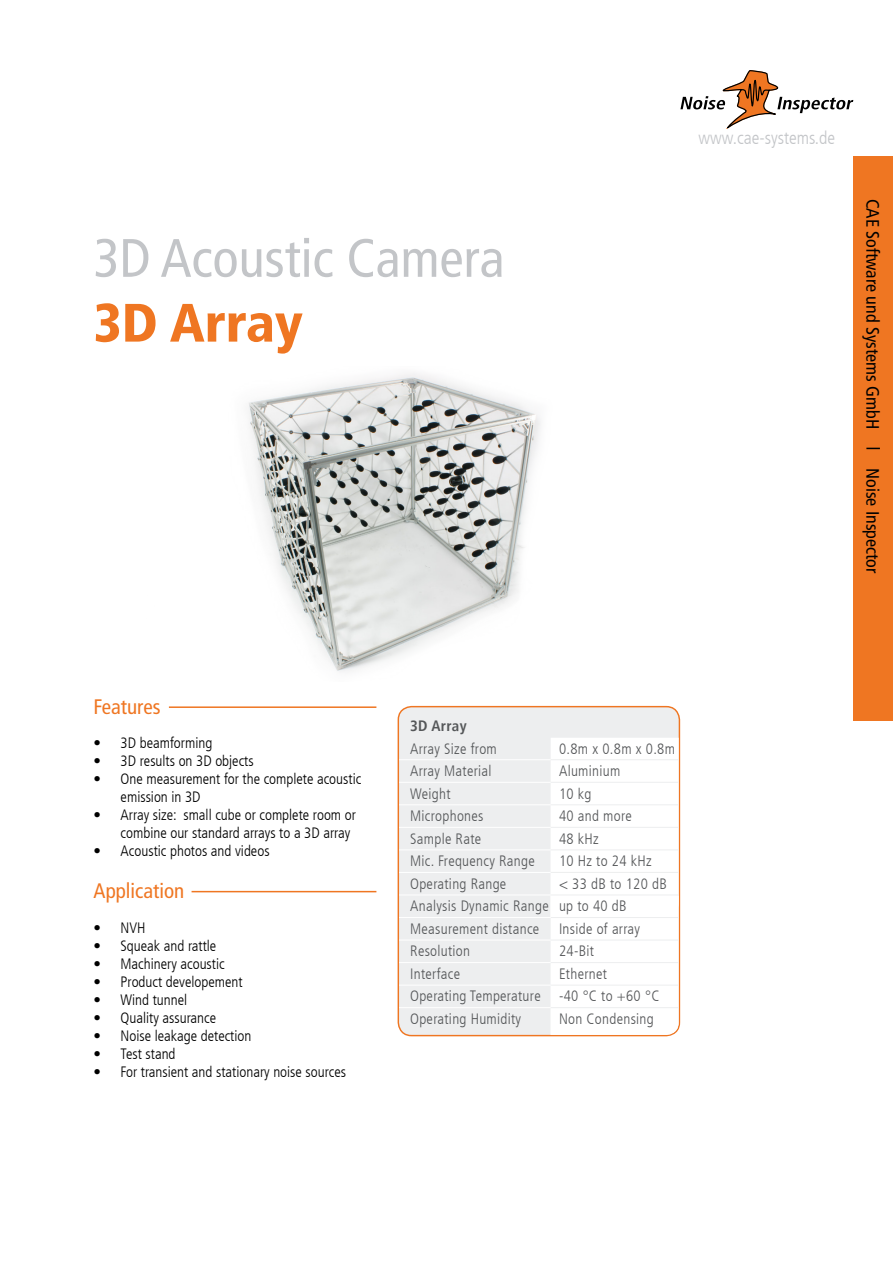
<style>
.page{position:relative;width:893px;height:1263px;background:#fff}
.page>*{position:absolute;margin:0;border:0;box-sizing:border-box;transform-origin:0 0}
.t1{font:condensed 54px "Frutiger";color:#c3c5c8}
.t2{font:900 condensed 54px "Frutiger";color:#ef7622}
.t3{font:condensed 21px "Frutiger";color:#ef7622}
.t4{font:condensed 18px "Frutiger";color:#000}
.t5{font:300 condensed 18px "Frutiger";color:#c3c5c8}
.t6{font:300 condensed 15px/18px "Frutiger";color:#000}
.t7{font:300 condensed 15px/22.5px "Frutiger";letter-spacing:.02em;color:#555759}
.t8{font:700 condensed 15px "Frutiger";letter-spacing:.02em;color:#555759}
</style>
<div class="page">
<div style="left:853px;top:156px;width:40px;height:564px;background:#ef7622"></div>
<svg style="left:680px;top:70px;width:173px;height:58px"></svg>
<svg style="left:866px;top:448px;width:14px;height:1px"></svg>
<img style="left:248px;top:373px;width:293px;height:299px">
<hr style="left:169px;top:706px;width:207px;height:2px;background:#ef7622">
<hr style="left:192px;top:891px;width:184px;height:1px;background:#ef7622">
<div style="left:398px;top:707px;width:281px;height:328px;background:#edeeef;border-radius:13px"></div>
<div style="left:398px;top:706px;width:282px;height:330px;border:1px solid #ef7622;border-radius:13px"></div>
<div style="left:550px;top:738px;width:129px;height:297px;background:#fff"></div>
<hr style="left:551px;top:759px;width:128px;height:1px;background:#edeeef">
<hr style="left:551px;top:782px;width:128px;height:1px;background:#edeeef">
<hr style="left:551px;top:804px;width:128px;height:1px;background:#edeeef">
<hr style="left:551px;top:827px;width:128px;height:1px;background:#edeeef">
<hr style="left:551px;top:849px;width:128px;height:1px;background:#edeeef">
<hr style="left:399px;top:759px;width:152px;height:1px;background:#fff">
<hr style="left:399px;top:782px;width:152px;height:1px;background:#fff">
<hr style="left:399px;top:804px;width:152px;height:1px;background:#fff">
<hr style="left:399px;top:827px;width:152px;height:1px;background:#fff">
<hr style="left:399px;top:849px;width:152px;height:1px;background:#fff">
<hr style="left:551px;top:872px;width:128px;height:1px;background:#edeeef">
<hr style="left:399px;top:872px;width:152px;height:1px;background:#fff">
<hr style="left:551px;top:894px;width:128px;height:1px;background:#edeeef">
<hr style="left:399px;top:894px;width:152px;height:1px;background:#fff">
<hr style="left:551px;top:917px;width:128px;height:1px;background:#edeeef">
<hr style="left:399px;top:917px;width:152px;height:1px;background:#fff">
<hr style="left:551px;top:940px;width:128px;height:1px;background:#edeeef">
<hr style="left:399px;top:940px;width:152px;height:1px;background:#fff">
<hr style="left:551px;top:962px;width:128px;height:1px;background:#edeeef">
<hr style="left:399px;top:962px;width:152px;height:1px;background:#fff">
<hr style="left:551px;top:985px;width:128px;height:1px;background:#edeeef">
<hr style="left:399px;top:985px;width:152px;height:1px;background:#fff">
<hr style="left:551px;top:1007px;width:128px;height:1px;background:#edeeef">
<hr style="left:399px;top:1007px;width:152px;height:1px;background:#fff">
<h1 class="t1" style="left:94px;top:227px;width:412px">3D Acoustic Camera</h1>
<h1 class="t2" style="left:94px;top:290px;width:211px">3D Array</h1>
<p class="t5" style="left:699px;top:128px;width:138px">www.cae-systems.de</p>
<p class="t4" style="left:883px;top:199px;width:232px;rotate:90deg">CAE Software und Systems GmbH</p>
<p class="t4" style="left:883px;top:468px;width:107px;rotate:90deg">Noise Inspector</p>
<h2 class="t3" style="left:94px;top:694px;width:68px">Features</h2>
<p class="t6" style="left:94px;top:734px;width:120px">• 3D beamforming</p>
<p class="t6" style="left:94px;top:752px;width:162px">• 3D results on 3D objects</p>
<p class="t6" style="left:121px;top:770px;width:242px;text-indent:-27px">• One measurement for the complete acoustic emission in 3D</p>
<p class="t6" style="left:121px;top:806px;width:237px;text-indent:-27px">• Array size: small cube or complete room or combine our standard arrays to a 3D array</p>
<p class="t6" style="left:94px;top:842px;width:177px">• Acoustic photos and videos</p>
<h2 class="t3" style="left:94px;top:879px;width:92px">Application</h2>
<p class="t6" style="left:94px;top:919px;width:54px">• NVH</p>
<p class="t6" style="left:94px;top:937px;width:124px">• Squeak and rattle</p>
<p class="t6" style="left:94px;top:955px;width:133px">• Machinery acoustic</p>
<p class="t6" style="left:94px;top:973px;width:151px">• Product developement</p>
<p class="t6" style="left:94px;top:991px;width:95px">• Wind tunnel</p>
<p class="t6" style="left:94px;top:1009px;width:124px">• Quality assurance</p>
<p class="t6" style="left:94px;top:1027px;width:159px">• Noise leakage detection</p>
<p class="t6" style="left:94px;top:1045px;width:84px">• Test stand</p>
<p class="t6" style="left:94px;top:1063px;width:254px">• For transient and stationary noise sources</p>
<p class="t8" style="left:410px;top:717px;width:58px">3D Array</p>
<p class="t7" style="left:410px;top:738px;width:88px">Array Size from</p>
<p class="t7" style="left:559px;top:738px;width:118px">0.8m x 0.8m x 0.8m</p>
<p class="t7" style="left:410px;top:760px;width:83px">Array Material</p>
<p class="t7" style="left:559px;top:760px;width:63px">Aluminium</p>
<p class="t7" style="left:410px;top:783px;width:42px">Weight</p>
<p class="t7" style="left:559px;top:783px;width:34px">10 kg</p>
<p class="t7" style="left:410px;top:805px;width:75px">Microphones</p>
<p class="t7" style="left:559px;top:805px;width:74px">40 and more</p>
<p class="t7" style="left:410px;top:828px;width:73px">Sample Rate</p>
<p class="t7" style="left:559px;top:828px;width:41px">48 kHz</p>
<p class="t7" style="left:410px;top:850px;width:126px">Mic. Frequency Range</p>
<p class="t7" style="left:559px;top:850px;width:94px">10 Hz to 24 kHz</p>
<p class="t7" style="left:410px;top:873px;width:98px">Operating Range</p>
<p class="t7" style="left:410px;top:873px;width:258px;text-indent:149px">&lt; 33 dB to 120 dB<br>Analysis Dynamic Range up to 40 dB<br>Measurement distance</p>
<p class="t7" style="left:559px;top:918px;width:83px">Inside of array</p>
<p class="t7" style="left:410px;top:940px;width:61px">Resolution</p>
<p class="t7" style="left:559px;top:940px;width:37px">24-Bit</p>
<p class="t7" style="left:410px;top:963px;width:51px">Interface</p>
<p class="t7" style="left:410px;top:963px;width:251px;text-indent:149px">Ethernet<br>Operating Temperature -40 °C to +60 °C<br>Operating Humidity</p>
<p class="t7" style="left:559px;top:1008px;width:96px">Non Condensing</p>
</div>
